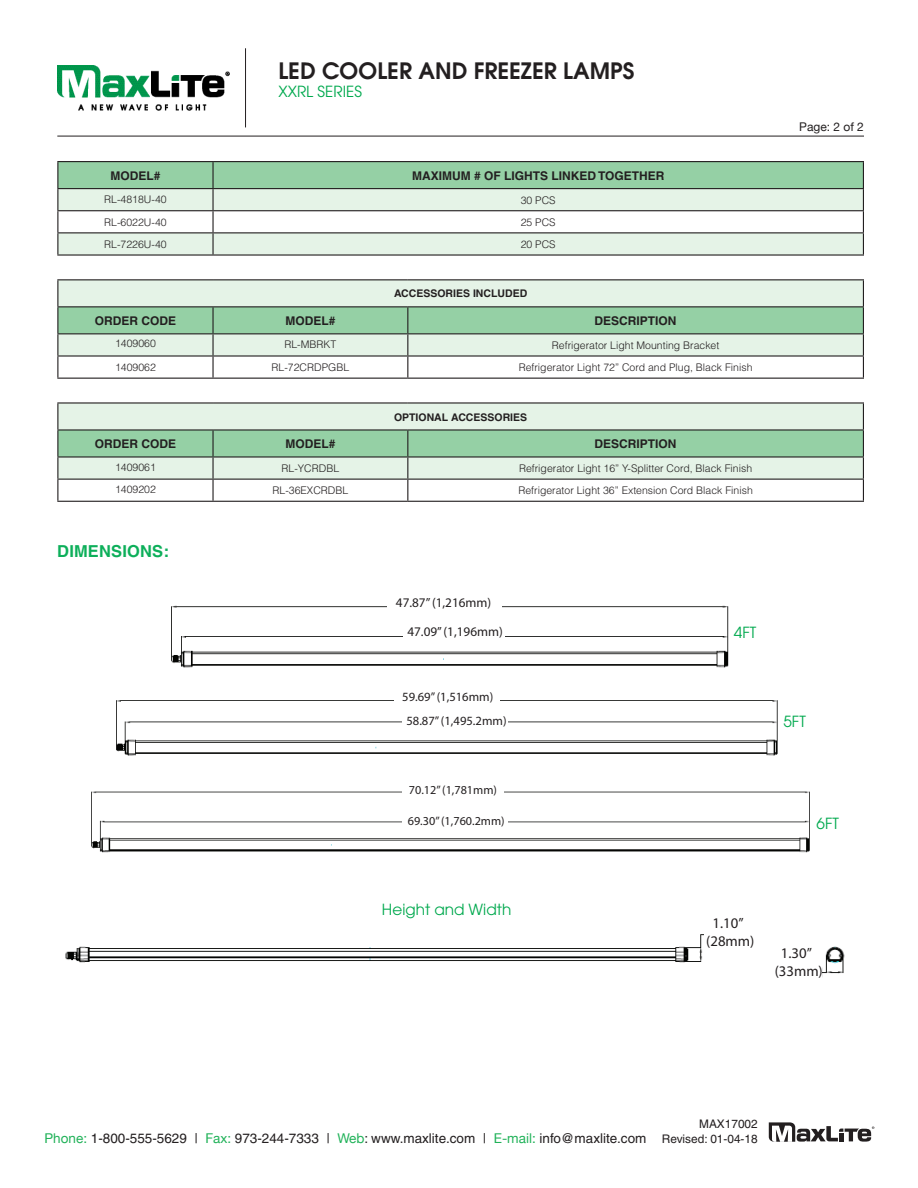
<style>
.page{position:relative;width:918px;height:1188px;background:#fff}
.page>*{position:absolute;margin:0;border:0;box-sizing:border-box;transform-origin:0 0}
.t1{font:600 22.5px "Avant Garde";color:#231f20}
.t2{font:700 16.5px "Helvetica";letter-spacing:.01em;color:#0daf5a}
.t3{font:15.3px "Avant Garde";color:#00a94e}
.t4{font:14.7px/17.7px "Myriad Pro";color:#231f20;text-align:center}
.t5{font:13.5px "Helvetica";color:#231f20}
.t6{font:13.2px "Myriad Pro";color:#231f20}
.t7{font:12.6px/23.9px "Myriad Pro";color:#231f20}
.t8{font:12.15px "Myriad Pro";color:#231f20}
.Lv__2_-_Blue_Descrip{font:700 12px "Helvetica";color:#231f20}
.t9{font:12px "Helvetica Neue";color:#231f20}
.t10{font:11.85px/14.2px "Helvetica";color:#231f20;text-align:right}
.Body_Text__C{font:300 10.5px "Helvetica";color:#231f20}
.Body_Text__C-2{font:700 10.5px "Helvetica";color:#231f20}
.s1{font-family:"Helvetica Neue";color:#21b259}
</style>
<div class="page">
<hr style="left:57px;top:136px;width:807px;height:1px;background:#231f20">
<hr style="left:245px;top:48px;width:1px;height:79px;background:#231f20">
<img style="left:57px;top:66px;width:172px;height:44px">
<svg style="left:769px;top:1122px;width:105px;height:20px"></svg>
<hr style="left:57px;top:378px;width:156px;height:1px;background:#231f20">
<hr style="left:213px;top:378px;width:195px;height:1px;background:#231f20">
<hr style="left:408px;top:378px;width:456px;height:1px;background:#231f20">
<hr style="left:57px;top:279px;width:156px;height:1px;background:#231f20">
<hr style="left:213px;top:279px;width:195px;height:1px;background:#231f20">
<hr style="left:408px;top:279px;width:456px;height:1px;background:#231f20">
<svg style="left:57px;top:280px;width:807px;height:98px"></svg>
<hr style="left:57px;top:306px;width:156px;height:1px;background:#231f20">
<hr style="left:213px;top:306px;width:195px;height:1px;background:#231f20">
<hr style="left:408px;top:306px;width:456px;height:1px;background:#231f20">
<hr style="left:57px;top:501px;width:156px;height:1px;background:#231f20">
<hr style="left:213px;top:501px;width:195px;height:1px;background:#231f20">
<hr style="left:408px;top:501px;width:456px;height:1px;background:#231f20">
<hr style="left:57px;top:402px;width:156px;height:2px;background:#231f20">
<hr style="left:213px;top:402px;width:195px;height:2px;background:#231f20">
<hr style="left:408px;top:402px;width:456px;height:2px;background:#231f20">
<svg style="left:57px;top:404px;width:807px;height:97px"></svg>
<hr style="left:57px;top:429px;width:156px;height:2px;background:#231f20">
<hr style="left:213px;top:429px;width:195px;height:2px;background:#231f20">
<hr style="left:408px;top:429px;width:456px;height:2px;background:#231f20">
<hr style="left:57px;top:254px;width:156px;height:2px;background:#231f20">
<hr style="left:213px;top:254px;width:651px;height:2px;background:#231f20">
<svg style="left:57px;top:162px;width:807px;height:92px"></svg>
<hr style="left:57px;top:161px;width:156px;height:1px;background:#231f20">
<hr style="left:213px;top:161px;width:651px;height:1px;background:#231f20">
<img style="left:171px;top:605px;width:558px;height:63px">
<div style="left:387px;top:588px;width:115px;height:31px;background:#fff"></div>
<div style="left:403px;top:623px;width:102px;height:25px;background:#fff"></div>
<img style="left:116px;top:700px;width:662px;height:56px">
<div style="left:395px;top:687px;width:105px;height:24px;background:#fff"></div>
<div style="left:402px;top:711px;width:105px;height:24px;background:#fff"></div>
<img style="left:91px;top:791px;width:719px;height:62px">
<div style="left:402px;top:775px;width:101px;height:28px;background:#fff"></div>
<div style="left:402px;top:812px;width:105px;height:22px;background:#fff"></div>
<img style="left:65px;top:934px;width:780px;height:43px">
<div style="left:704px;top:882px;width:35px;height:106px;background:#fff"></div>
<div style="left:787px;top:882px;width:35px;height:129px;background:#fff"></div>
<h1 class="t1" style="left:278px;top:56px;width:357px">LED COOLER AND FREEZER LAMPS</h1>
<h3 class="t3" style="left:278px;top:82px;width:85px">XXRL SERIES</h3>
<p class="Lv__2_-_Blue_Descrip" style="left:110px;top:168px;width:52px">MODEL#</p>
<p class="Lv__2_-_Blue_Descrip" style="left:412px;top:168px;width:254px">MAXIMUM # OF LIGHTS LINKED TOGETHER</p>
<p class="Body_Text__C" style="left:104px;top:193px;width:64px">RL-4818U-40</p>
<p class="Body_Text__C" style="left:521px;top:193px;width:37px">30 PCS</p>
<p class="Body_Text__C" style="left:104px;top:216px;width:64px">RL-6022U-40</p>
<p class="Body_Text__C" style="left:521px;top:216px;width:37px">25 PCS</p>
<p class="Body_Text__C" style="left:104px;top:238px;width:64px">RL-7226U-40</p>
<p class="Body_Text__C" style="left:521px;top:238px;width:37px">20 PCS</p>
<p class="Body_Text__C-2" style="left:394px;top:287px;width:135px">ACCESSORIES INCLUDED</p>
<p class="Lv__2_-_Blue_Descrip" style="left:95px;top:313px;width:83px">ORDER CODE</p>
<p class="Lv__2_-_Blue_Descrip" style="left:285px;top:313px;width:52px">MODEL#</p>
<p class="Lv__2_-_Blue_Descrip" style="left:595px;top:313px;width:84px">DESCRIPTION</p>
<p class="Body_Text__C" style="left:115px;top:337px;width:42px">1409060</p>
<p class="Body_Text__C" style="left:284px;top:338px;width:53px">RL-MBRKT</p>
<p class="Body_Text__C" style="left:552px;top:339px;width:169px">Refrigerator Light Mounting Bracket</p>
<p class="Body_Text__C" style="left:115px;top:361px;width:42px">1409062</p>
<p class="Body_Text__C" style="left:272px;top:361px;width:79px">RL-72CRDPGBL</p>
<p class="Body_Text__C" style="left:519px;top:361px;width:235px">Refrigerator Light 72” Cord and Plug, Black Finish</p>
<p class="Body_Text__C-2" style="left:394px;top:410px;width:135px">OPTIONAL ACCESSORIES</p>
<p class="Lv__2_-_Blue_Descrip" style="left:95px;top:436px;width:83px">ORDER CODE</p>
<p class="Lv__2_-_Blue_Descrip" style="left:285px;top:436px;width:52px">MODEL#</p>
<p class="Lv__2_-_Blue_Descrip" style="left:595px;top:437px;width:84px">DESCRIPTION</p>
<p class="Body_Text__C" style="left:115px;top:460px;width:42px">1409061</p>
<p class="Body_Text__C" style="left:282px;top:462px;width:59px">RL-YCRDBL</p>
<p class="Body_Text__C" style="left:519px;top:462px;width:235px">Refrigerator Light 16” Y-Splitter Cord, Black Finish</p>
<p class="Body_Text__C" style="left:115px;top:483px;width:42px">1409202</p>
<p class="Body_Text__C" style="left:273px;top:484px;width:77px">RL-36EXCRDBL</p>
<p class="Body_Text__C" style="left:518px;top:484px;width:236px">Refrigerator Light 36” Extension Cord Black Finish</p>
<p class="t2" style="left:57px;top:541px;width:113px">DIMENSIONS:</p>
<p class="t6" style="left:396px;top:594px;width:97px">47.87” (1,216mm)</p>
<p class="t6" style="left:407px;top:624px;width:97px">47.09” (1,196mm)</p>
<p class="t7" style="left:406px;top:685px;width:102px;text-indent:-4px">59.69” (1,516mm)<br>58.87” (1,495.2mm)</p>
<p class="t8" style="left:409px;top:782px;width:90px">70.12” (1,781mm)</p>
<p class="t8" style="left:408px;top:813px;width:98px">69.30” (1,760.2mm)</p>
<p class="t3" style="left:734px;top:623px;width:24px">4FT</p>
<p class="t9" style="left:799px;top:118px;width:66px">Page: 2 of 2</p>
<p class="t3" style="left:783px;top:713px;width:24px">5FT</p>
<p class="t3" style="left:817px;top:815px;width:24px">6FT</p>
<p class="t3" style="left:382px;top:900px;width:131px">Height and Width</p>
<p class="t4" style="left:706px;top:914px;width:50px">1.10” (28mm)</p>
<p class="t4" style="left:775px;top:944px;width:50px">1.30” (33mm)</p>
<p class="t5" style="left:45px;top:1131px;width:603px"><span class="s1">Phone:</span> 1-800-555-5629 | <span class="s1">Fax:</span> 973-244-7333 | <span class="s1">Web</span>: www.maxlite.com | <span class="s1">E-mail:</span> info@maxlite.com</p>
<p class="t10" style="left:662px;top:1117px;width:97px">MAX17002<br>Revised: 01-04-18</p>
</div>
